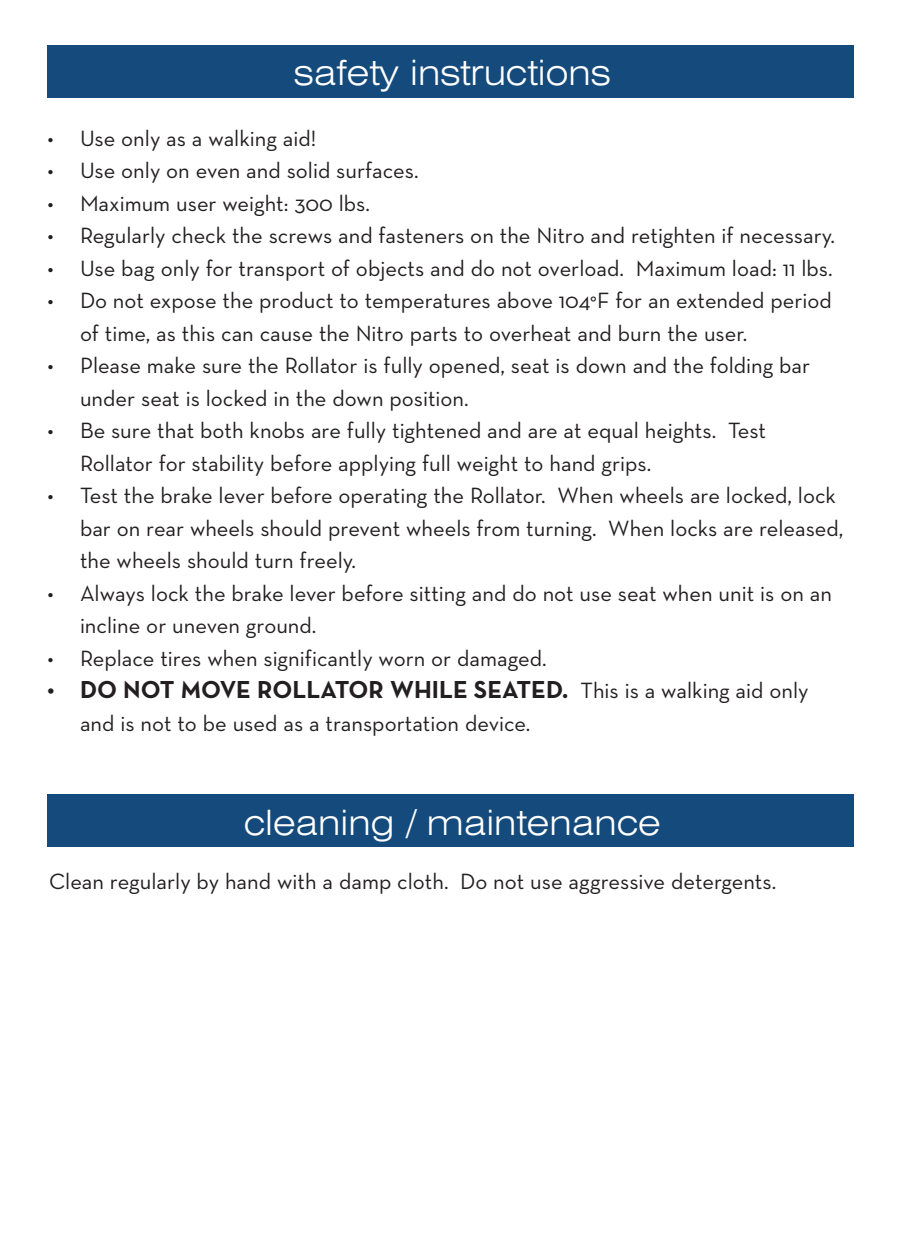
<style>
.page{position:relative;width:900px;height:1260px;background:#fff}
.page>*{position:absolute;margin:0;border:0;box-sizing:border-box;transform-origin:0 0}
.t1{font:300 expanded 35px "Swiss 721 BT";color:#fff}
.t2{font:25px "Neutraface Text Bold Alt";color:#231f20}
.t3{font:22.5px/32.5px "Neutraface Text";color:#231f20}
.s1{font-family:"Neutraface Text";font-size:22.5px}
</style>
<div class="page">
<div style="left:47px;top:45px;width:806px;height:52px;background:#144a7c"></div>
<div style="left:47px;top:795px;width:806px;height:52px;background:#144a7c"></div>
<p class="t1" style="left:294px;top:52px;width:318px">safety instructions</p>
<p class="t3" style="left:48px;top:122px;width:270px">• Use only as a walking aid!</p>
<p class="t3" style="left:48px;top:154px;width:373px">• Use only on even and solid surfaces.</p>
<p class="t3" style="left:48px;top:187px;width:324px">• Maximum user weight: 300 lbs.</p>
<p class="t3" style="left:48px;top:219px;width:789px">• Regularly check the screws and fasteners on the Nitro and retighten if necessary.</p>
<p class="t3" style="left:48px;top:252px;width:787px">• Use bag only for transport of objects and do not overload. Maximum load: 11 lbs.</p>
<p class="t3" style="left:80px;top:284px;width:753px;text-indent:-32px">• Do not expose the product to temperatures above 104°F for an extended period of time, as this can cause the Nitro parts to overheat and burn the user.</p>
<p class="t3" style="left:80px;top:349px;width:732px;text-indent:-32px">• Please make sure the Rollator is fully opened, seat is down and the folding bar under seat is locked in the down position.</p>
<p class="t3" style="left:80px;top:414px;width:688px;text-indent:-32px">• Be sure that both knobs are fully tightened and are at equal heights. Test<br>Rollator for stability before applying full weight to hand grips.</p>
<p class="t3" style="left:80px;top:479px;width:765px;text-indent:-32px">• Test the brake lever before operating the Rollator. When wheels are locked, lock bar on rear wheels should prevent wheels from turning. When locks are released, the wheels should turn freely.</p>
<p class="t3" style="left:80px;top:577px;width:754px;text-indent:-32px">• Always lock the brake lever before sitting and do not use seat when unit is on an incline or uneven ground.</p>
<p class="t3" style="left:48px;top:642px;width:501px">• Replace tires when significantly worn or damaged.</p>
<p class="t2" style="left:48px;top:674px;width:763px">• DO NOT MOVE ROLLATOR WHILE SEATED. <span class="s1">This is a walking aid only</span></p>
<p class="t3" style="left:80px;top:707px;width:452px">and is not to be used as a transportation device.</p>
<p class="t1" style="left:244px;top:802px;width:418px">cleaning / maintenance</p>
<p class="t3" style="left:49px;top:865px;width:729px">Clean regularly by hand with a damp cloth. Do not use aggressive detergents.</p>
</div>
